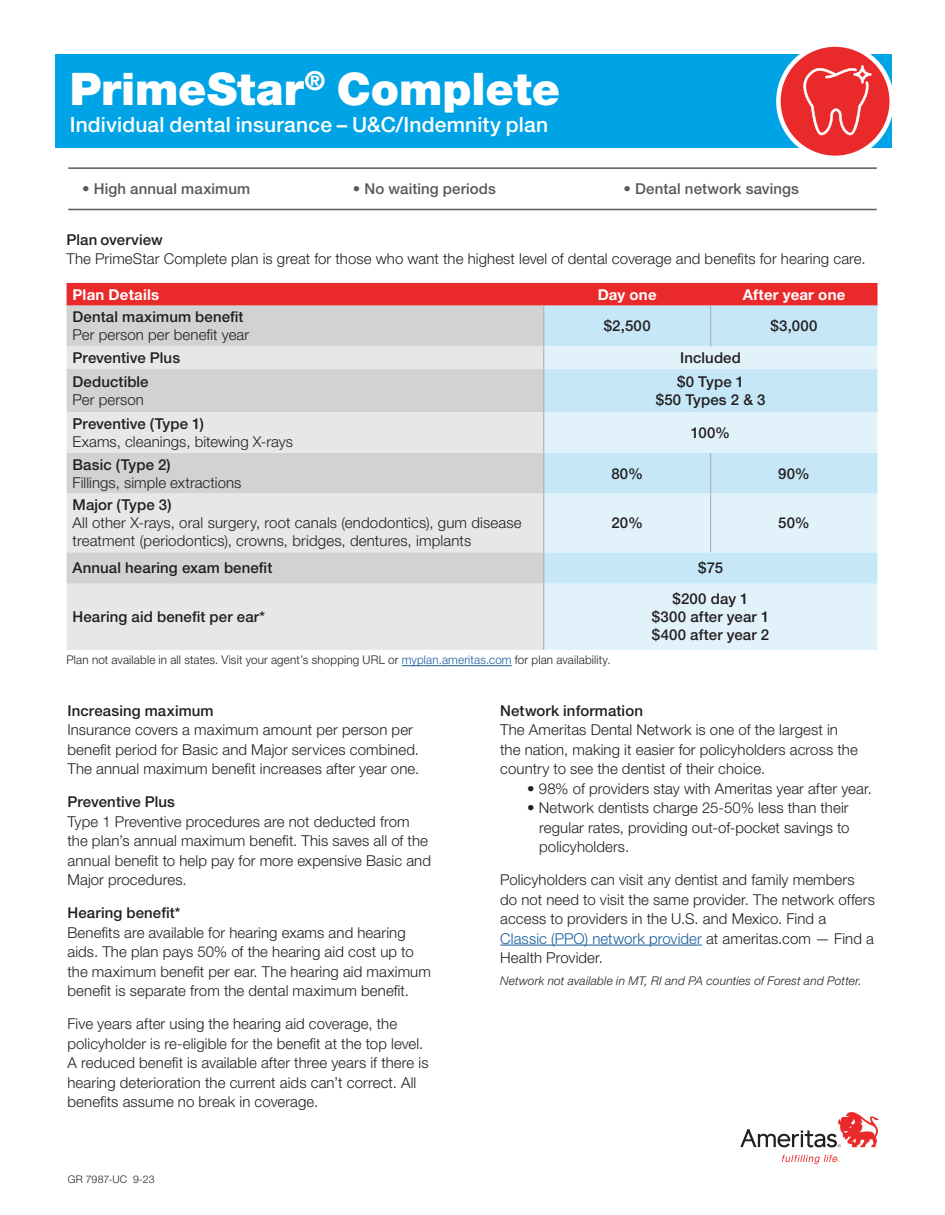
<style>
.page{position:relative;width:945px;height:1215px;background:#fff}
.page>*{position:absolute;margin:0;border:0;box-sizing:border-box;transform-origin:0 0}
.T1{font:900 45px "Helvetica Neue LT Std";color:#fff}
.T2{font:500 21px "Helvetica Neue LT Std";letter-spacing:.01em;color:#fff}
.P9{font:300 15px/19.5px "Helvetica Neue LT Std";letter-spacing:.005em;color:#231f20}
.P9-2{font:500 15px/18px "Helvetica Neue LT Std";letter-spacing:.01em;color:#231f20;text-align:center}
.P9_Bullet_List{font:500 15px "Helvetica Neue LT Std";letter-spacing:.01em;color:#57585a}
.P9-3{font:700 15px "Helvetica Neue LT Std";letter-spacing:.015em;color:#fff}
.SH1{font:500 15px "Helvetica Neue LT Std";letter-spacing:.005em;color:#231f20}
.P9-4{font:300 12px "Helvetica Neue LT Std";letter-spacing:.015em;color:#231f20}
.P9-5{font:italic 300 12px "Helvetica Neue LT Std";letter-spacing:.015em;color:#231f20}
.t1{font:300 10.5px "Helvetica Neue LT Std";letter-spacing:.01em;color:#231f20}
.s1{color:#175d9e}
</style>
<div class="page">
<div style="left:55px;top:54px;width:837px;height:93px;background:#00a4e6"></div>
<svg style="left:778px;top:45px;width:114px;height:113px;background:#eb4445"></svg>
<div style="left:776px;top:42px;width:118px;height:118px;border:4px solid #fff;border-radius:50%"></div>
<hr style="left:500px;top:945px;width:202px;height:1px;background:#175d9e">
<svg style="left:782px;top:1155px;width:57px;height:9px"></svg>
<svg style="left:740px;top:1112px;width:139px;height:35px"></svg>
<svg style="left:798px;top:64px;width:74px;height:71px;background:#ec4748"></svg>
<hr style="left:68px;top:167px;width:809px;height:2px;background:#57585a">
<hr style="left:68px;top:209px;width:809px;height:1px;background:#57585a">
<div style="left:67px;top:283px;width:811px;height:23px;background:#e9292a"></div>
<div style="left:67px;top:306px;width:476px;height:40px;background:#d1d2d4"></div>
<div style="left:544px;top:306px;width:334px;height:40px;background:#c6e7f8"></div>
<svg style="left:67px;top:346px;width:476px;height:304px;background:#dedfe1"></svg>
<svg style="left:544px;top:346px;width:334px;height:304px;background:#d6edf9"></svg>
<hr style="left:543px;top:306px;width:1px;height:40px;background:#a8a9ad">
<hr style="left:710px;top:306px;width:1px;height:40px;background:#a8a9ad">
<svg style="left:543px;top:346px;width:1px;height:23px"></svg>
<hr style="left:543px;top:369px;width:1px;height:43px;background:#a8a9ad">
<hr style="left:543px;top:412px;width:1px;height:41px;background:#a8a9ad">
<hr style="left:543px;top:453px;width:1px;height:41px;background:#a8a9ad">
<hr style="left:710px;top:453px;width:1px;height:41px;background:#a8a9ad">
<hr style="left:543px;top:494px;width:1px;height:58px;background:#a8a9ad">
<hr style="left:710px;top:494px;width:1px;height:58px;background:#a8a9ad">
<hr style="left:543px;top:552px;width:1px;height:32px;background:#a8a9ad">
<hr style="left:543px;top:584px;width:1px;height:66px;background:#a8a9ad">
<hr style="left:402px;top:665px;width:110px;height:1px;background:#175d9e">
<p class="T1" style="left:70px;top:62px;width:492px">PrimeStar<sup>®</sup> Complete</p>
<p class="T2" style="left:70px;top:112px;width:480px">Individual dental insurance – U&amp;C/Indemnity plan</p>
<p class="P9_Bullet_List" style="left:82px;top:179px;width:169px">• High annual maximum</p>
<p class="P9_Bullet_List" style="left:353px;top:179px;width:145px">• No waiting periods</p>
<p class="P9_Bullet_List" style="left:624px;top:179px;width:177px">• Dental network savings</p>
<p class="SH1" style="left:67px;top:231px;width:98px">Plan overview</p>
<p class="P9" style="left:67px;top:249px;width:801px">The PrimeStar Complete plan is great for those who want the highest level of dental coverage and benefits for hearing care.</p>
<p class="P9-3" style="left:73px;top:285px;width:88px">Plan Details</p>
<p class="P9-3" style="left:598px;top:285px;width:61px">Day one</p>
<p class="P9-3" style="left:743px;top:285px;width:104px">After year one</p>
<p class="P9-2" style="left:73px;top:308px;width:173px">Dental maximum benefit</p>
<p class="P9" style="left:73px;top:325px;width:178px">Per person per benefit year</p>
<p class="P9-2" style="left:604px;top:317px;width:48px">$2,500</p>
<p class="P9-2" style="left:771px;top:317px;width:48px">$3,000</p>
<p class="P9-2" style="left:73px;top:349px;width:109px">Preventive Plus</p>
<p class="P9-2" style="left:680px;top:349px;width:62px">Included</p>
<p class="P9-2" style="left:73px;top:372px;width:78px">Deductible</p>
<p class="P9" style="left:73px;top:390px;width:73px">Per person</p>
<p class="P9-2" style="left:677px;top:372px;width:69px">$0 Type 1</p>
<p class="P9-2" style="left:656px;top:390px;width:111px">$50 Types 2 &amp; 3</p>
<p class="P9-2" style="left:73px;top:414px;width:133px">Preventive (Type 1)</p>
<p class="P9" style="left:73px;top:432px;width:222px">Exams, cleanings, bitewing X-rays</p>
<p class="P9-2" style="left:73px;top:455px;width:100px">Basic (Type 2)</p>
<p class="P9" style="left:73px;top:472px;width:170px">Fillings, simple extractions</p>
<p class="P9-2" style="left:691px;top:423px;width:41px">100%</p>
<p class="P9-2" style="left:611px;top:464px;width:33px">80%</p>
<p class="P9-2" style="left:778px;top:464px;width:33px">90%</p>
<p class="P9-2" style="left:73px;top:496px;width:100px">Major (Type 3)</p>
<p class="P9" style="left:73px;top:514px;width:451px;line-height:18px">All other X-rays, oral surgery, root canals (endodontics), gum disease treatment (periodontics), crowns, bridges, dentures, implants</p>
<p class="P9-2" style="left:611px;top:514px;width:33px">20%</p>
<p class="P9-2" style="left:778px;top:514px;width:33px">50%</p>
<p class="P9-2" style="left:73px;top:559px;width:201px">Annual hearing exam benefit</p>
<p class="P9-2" style="left:698px;top:559px;width:26px">$75</p>
<p class="P9-2" style="left:73px;top:608px;width:194px">Hearing aid benefit per ear*</p>
<p class="P9-2" style="left:652px;top:590px;width:119px">$200 day 1<br>$300 after year 1 $400 after year 2</p>
<p class="P9-4" style="left:67px;top:653px;width:546px">Plan not available in all states. Visit your agent’s shopping URL or <span class="s1">myplan.ameritas.com</span> for plan availability.</p>
<p class="P9-2" style="left:68px;top:701px;width:148px">Increasing maximum</p>
<p class="P9" style="left:68px;top:720px;width:353px">Insurance covers a maximum amount per person per benefit period for Basic and Major services combined.<br>The annual maximum benefit increases after year one.</p>
<p class="P9-2" style="left:68px;top:793px;width:109px">Preventive Plus</p>
<p class="P9" style="left:68px;top:811px;width:365px">Type 1 Preventive procedures are not deducted from the plan’s annual maximum benefit. This saves all of the annual benefit to help pay for more expensive Basic and Major procedures.</p>
<p class="P9-2" style="left:68px;top:904px;width:114px">Hearing benefit*</p>
<p class="P9" style="left:68px;top:922px;width:365px">Benefits are available for hearing exams and hearing aids. The plan pays 50% of the hearing aid cost up to the maximum benefit per ear. The hearing aid maximum benefit is separate from the dental maximum benefit.</p>
<p class="P9" style="left:68px;top:1014px;width:363px">Five years after using the hearing aid coverage, the policyholder is re-eligible for the benefit at the top level.<br>A reduced benefit is available after three years if there is hearing deterioration the current aids can’t correct. All benefits assume no break in coverage.</p>
<p class="t1" style="left:68px;top:1172px;width:88px">GR 7987-UC 9-23</p>
<p class="P9-2" style="left:500px;top:701px;width:144px">Network information</p>
<p class="P9" style="left:500px;top:720px;width:359px">The Ameritas Dental Network is one of the largest in the nation, making it easier for policyholders across the country to see the dentist of their choice.</p>
<p class="P9" style="left:527px;top:778px;width:346px">• 98% of providers stay with Ameritas year after year.</p>
<p class="P9" style="left:539px;top:798px;width:312px;text-align:justify;text-indent:-12px">• Network dentists charge 25-50% less than their regular rates, providing out-of-pocket savings to policyholders.</p>
<p class="P9" style="left:500px;top:870px;width:376px">Policyholders can visit any dentist and family members do not need to visit the same provider. The network offers access to providers in the U.S. and Mexico. Find a <span class="s1">Classic (PPO) network provider</span> at ameritas.com — Find a Health Provider.</p>
<p class="P9-5" style="left:500px;top:973px;width:363px">Network not available in MT, RI and PA counties of Forest and Potter.</p>
</div>
